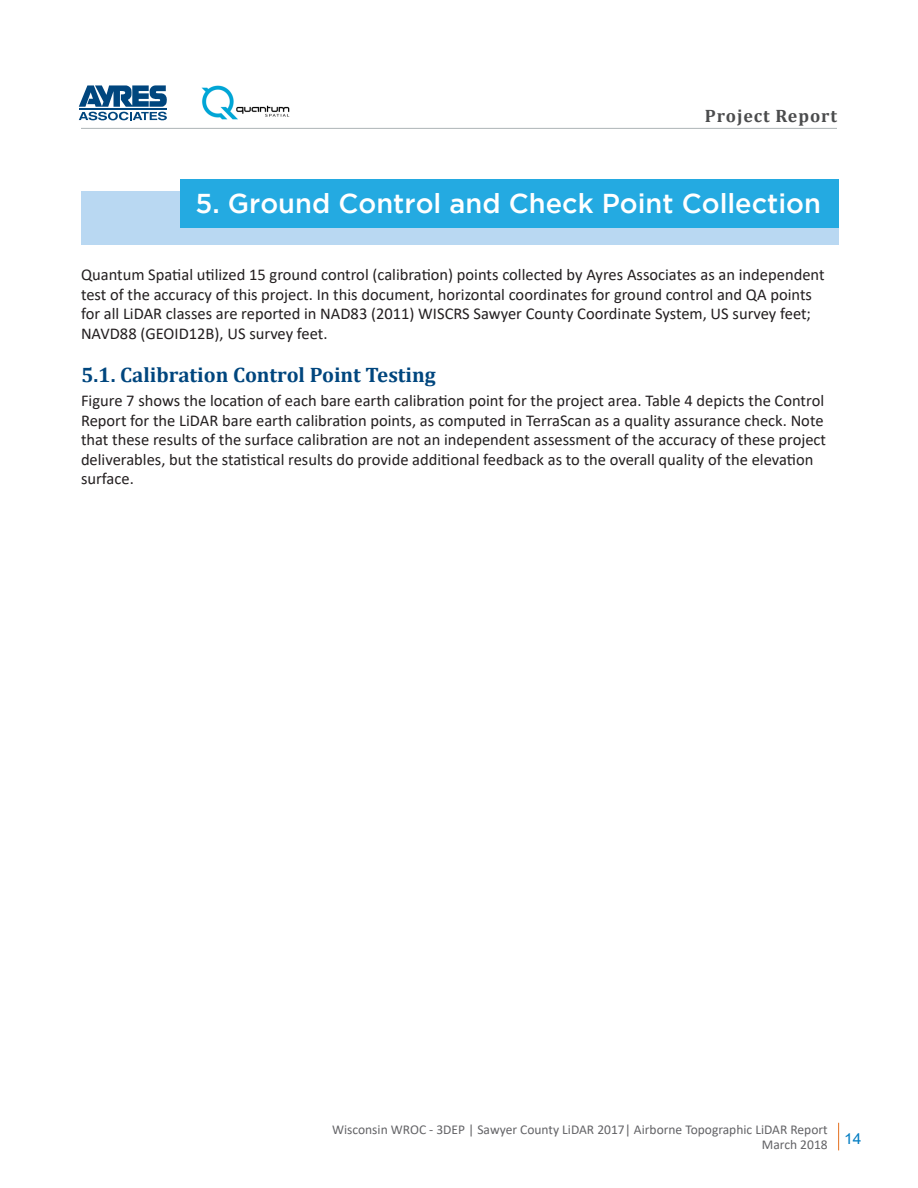
<style>
.page{position:relative;width:918px;height:1188px;background:#fff}
.page>*{position:absolute;margin:0;border:0;box-sizing:border-box;transform-origin:0 0}
.t1{font:500 27.15px "Gotham";color:#fff}
.Normal_3_N3{font:700 21px "Cambria";color:#00467e}
.Bluehead1_B1{font:700 18px "Cambria";letter-spacing:.05em;color:#4b4c4d}
.Normal_3_N3-2{font:16.5px/19.5px "Calibri";color:#231f20}
.t2{font:500 15px/18px "Gotham";color:#000}
.t3{font:13.5px/15px "Calibri";color:#636366}
</style>
<div class="page">
<svg style="left:838px;top:1123px;width:1px;height:27px"></svg>
<svg style="left:79px;top:85px;width:88px;height:35px"></svg>
<img style="left:201px;top:85px;width:89px;height:35px">
<hr style="left:81px;top:128px;width:756px;height:1px;background:#aeb4b7">
<div style="left:81px;top:191px;width:758px;height:53px;background:#b9d8f2"></div>
<div style="left:180px;top:179px;width:659px;height:49px;background:#24aae1"></div>
<p class="Bluehead1_B1" style="left:705px;top:103px;width:133px">Project Report</p>
<p class="t1" style="left:195px;top:188px;width:627px">5. Ground Control and Check Point Collection</p>
<p class="Normal_3_N3-2" style="left:81px;top:265px;width:745px">Quantum Spatial utilized 15 ground control (calibration) points collected by Ayres Associates as an independent test of the accuracy of this project. In this document, horizontal coordinates for ground control and QA points for all LiDAR classes are reported in NAD83 (2011) WISCRS Sawyer County Coordinate System, US survey feet; NAVD88 (GEOID12B), US survey feet.</p>
<p class="Normal_3_N3" style="left:81px;top:360px;width:356px">5.1. Calibration Control Point Testing</p>
<p class="Normal_3_N3-2" style="left:81px;top:391px;width:747px">Figure 7 shows the location of each bare earth calibration point for the project area. Table 4 depicts the Control Report for the LiDAR bare earth calibration points, as computed in TerraScan as a quality assurance check. Note that these results of the surface calibration are not an independent assessment of the accuracy of these project deliverables, but the statistical results do provide additional feedback as to the overall quality of the elevation surface.</p>
<p class="t2" style="left:86px;top:293px;width:732px">coordinates for ground control and QA points for all LiDAR classes are reported in NAD83 (2011)<br>State Plane Wisconsin South Zone, US survey feet; NAVD88 (GEOID12B), US survey feet.</p>
<p class="t2" style="left:86px;top:391px;width:735px">Figure 7 shows the location of each bare earth calibration point for the project area. Table 4 depicts the Control Report for the LiDAR bare earth calibration points, as computed in TerraScan as a quality assurance check. Note that these results of the surface calibration are not an independent assessment of the accuracy of these project deliverables, but the statistical results</p>
<p class="t3" style="left:762px;top:1122px;width:101px;text-indent:-430px">Wisconsin WROC - 3DEP | Sawyer County LiDAR 2017| Airborne Topographic LiDAR Report<br>March 2018 <sup>14</sup></p>
</div>
